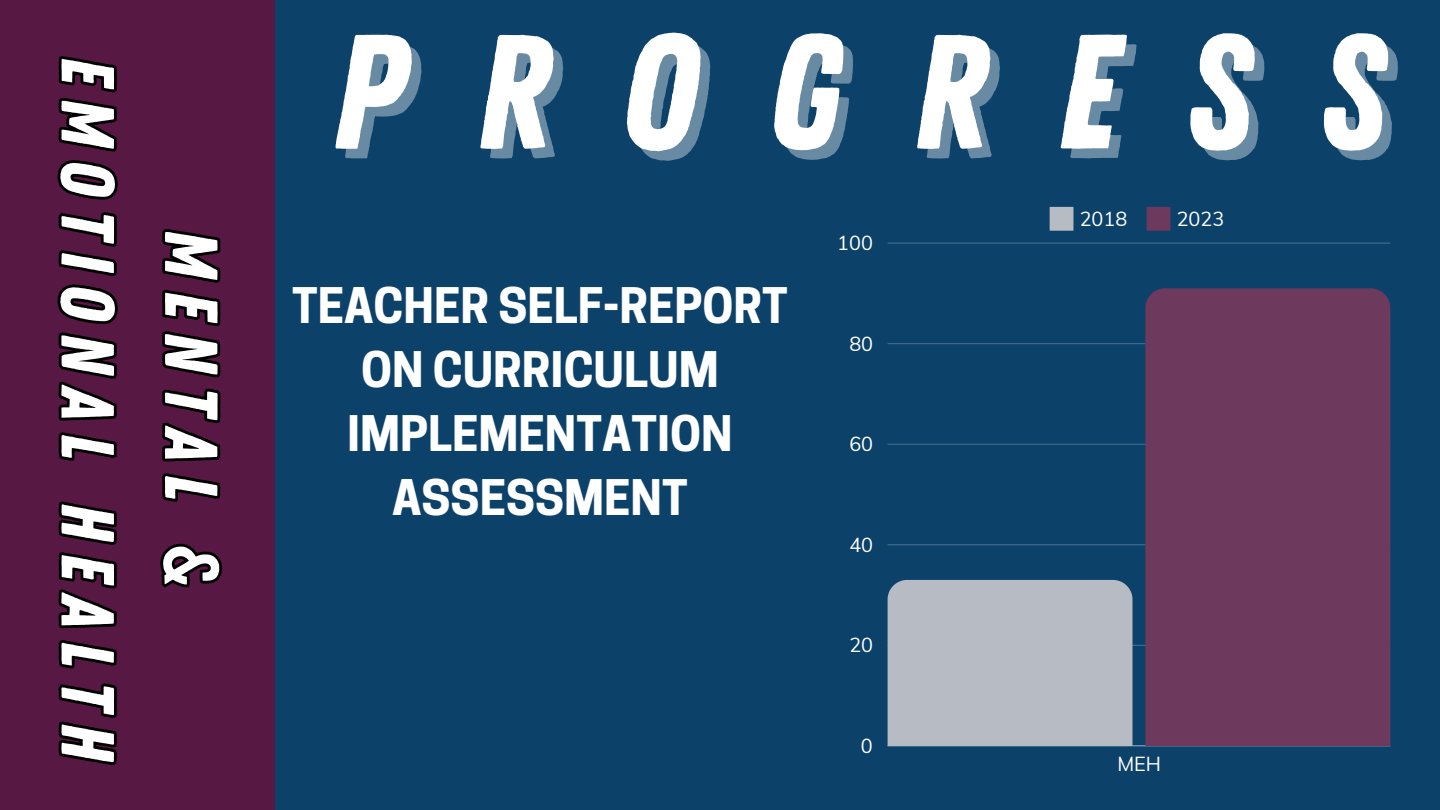
<style>
.page{position:relative;width:1440px;height:810px;background:#0c426a}
.page>*{position:absolute;margin:0;border:0;box-sizing:border-box;transform-origin:0 0}
.t1{font:162.4px "Zing Rust Base";letter-spacing:.425em;color:#fff}
.t2{font:74.8px/103.5px "Zing Rust Base";color:#fff;text-align:center}
.t3{font:700 46.1px/63.8px "Cooper Hewitt";color:#fff;text-align:center}
.t4{font:19.9px "Muli";color:#fff}
</style>
<div class="page">
<svg style="left:1050px;top:207px;width:23px;height:24px"></svg>
<svg style="left:1147px;top:207px;width:24px;height:24px"></svg>
<hr style="left:888px;top:746px;width:502px;height:1px;background:#3b6787">
<hr style="left:888px;top:645px;width:502px;height:1px;background:#3b6787">
<hr style="left:888px;top:544px;width:502px;height:1px;background:#396586">
<hr style="left:888px;top:444px;width:502px;height:1px;background:#366384">
<hr style="left:888px;top:343px;width:502px;height:1px;background:#3e6988">
<hr style="left:888px;top:243px;width:502px;height:1px;background:#325f81">
<div style="left:888px;top:580px;width:245px;height:166px;background:#b7bbc4"></div>
<div style="left:1145px;top:288px;width:245px;height:458px;background:#6d3a5d"></div>
<div style="left:0;top:0;width:275px;height:810px;background:#571943"></div>
<svg style="left:160px;top:229px;width:62px;height:359px"></svg>
<svg style="left:57px;top:56px;width:61px;height:709px"></svg>
<h2 class="t2" style="left:241px;top:57px;width:707px;rotate:90deg">MENTAL &amp;<br>EMOTIONAL HEALTH</h2>
<h1 class="t1" style="left:331px;top:-2px;width:1055px">PROGRESS</h1>
<p class="t3" style="left:292px;top:280px;width:497px">TEACHER SELF-REPORT<br>ON CURRICULUM<br>IMPLEMENTATION<br>ASSESSMENT</p>
<p class="t4" style="left:837px;top:230px;width:37px">100</p>
<p class="t4" style="left:849px;top:331px;width:25px">80</p>
<p class="t4" style="left:849px;top:431px;width:25px">60</p>
<p class="t4" style="left:849px;top:532px;width:25px">40</p>
<p class="t4" style="left:849px;top:632px;width:25px">20</p>
<p class="t4" style="left:861px;top:733px;width:13px">0</p>
<p class="t4" style="left:1080px;top:206px;width:49px">2018</p>
<p class="t4" style="left:1177px;top:206px;width:49px">2023</p>
<p class="t4" style="left:1117px;top:751px;width:45px">MEH</p>
</div>
